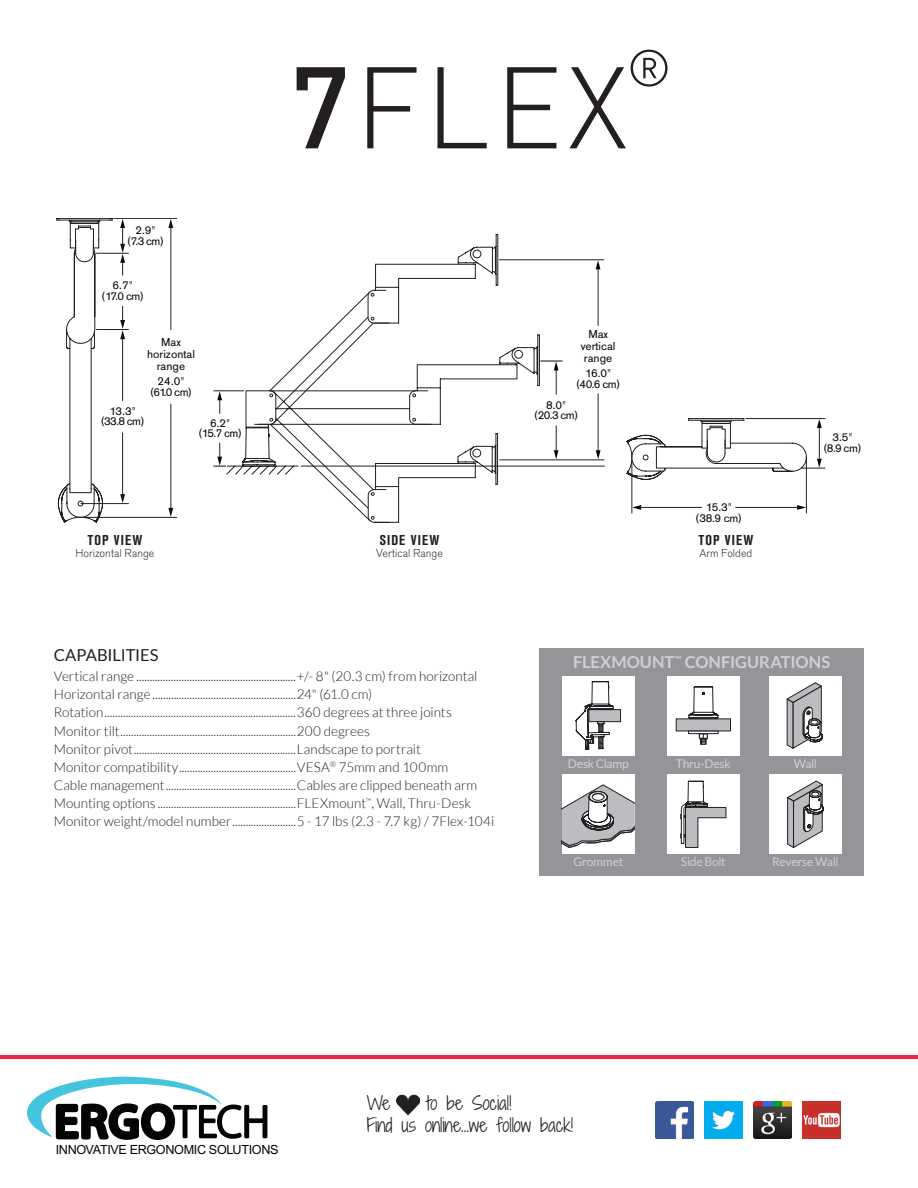
<style>
.page{position:relative;width:918px;height:1188px;background:#fff}
.page>*{position:absolute;margin:0;border:0;box-sizing:border-box;transform-origin:0 0}
.t1{font:300 114px "DIN";color:#231f20}
.t2{font:300 51px "DIN";color:#231f20}
.t3{font:18px "Shadows Into Light Two";color:#231f20}
.t4{font:700 16.5px "Lato";color:#cfd0d2}
.t5{font:16.5px "Lato";letter-spacing:-.005em;color:#231f20}
.t6{font:15px "A Grotesk Mdm Cnd";letter-spacing:.075em;color:#231f20}
.t7{font:300 13.5px "Lato";color:#231f20}
.t8{font:12.6px "Arial";letter-spacing:-.025em;color:#040503}
.t9{font:12px/10.5px "A Grotesk Rgl";color:#040503;text-align:center}
.t10{font:12px "Lato";letter-spacing:-.015em;color:#cfd0d2}
.t11{font:12px "A Grotesk Lgt";color:#231f20}
.s1{font-weight:500}
</style>
<div class="page">
<hr style="left:636px;top:507px;width:66px;height:1px;background:#231f20">
<hr style="left:736px;top:507px;width:66px;height:1px;background:#231f20">
<hr style="left:632px;top:462px;width:1px;height:51px;background:#231f20">
<hr style="left:806px;top:457px;width:1px;height:56px;background:#231f20">
<svg style="left:797px;top:505px;width:9px;height:5px"></svg>
<svg style="left:632px;top:505px;width:9px;height:5px"></svg>
<svg style="left:627px;top:418px;width:199px;height:62px"></svg>
<svg style="left:214px;top:234px;width:391px;height:289px"></svg>
<svg style="left:56px;top:218px;width:121px;height:305px"></svg>
<div style="left:540px;top:648px;width:324px;height:227px;background:#939598"></div>
<div style="left:562px;top:676px;width:73px;height:79px;background:#fff"></div>
<div style="left:769px;top:775px;width:73px;height:79px;background:#fff"></div>
<div style="left:667px;top:676px;width:73px;height:79px;background:#fff"></div>
<div style="left:769px;top:676px;width:73px;height:79px;background:#fff"></div>
<div style="left:667px;top:775px;width:73px;height:79px;background:#fff"></div>
<svg style="left:576px;top:681px;width:45px;height:69px"></svg>
<svg style="left:676px;top:686px;width:55px;height:59px"></svg>
<svg style="left:786px;top:682px;width:37px;height:67px"></svg>
<svg style="left:787px;top:780px;width:37px;height:68px"></svg>
<svg style="left:680px;top:781px;width:46px;height:67px"></svg>
<div style="left:562px;top:775px;width:73px;height:79px;background:#fff"></div>
<svg style="left:562px;top:785px;width:73px;height:63px"></svg>
<hr style="left:0;top:1055px;width:918px;height:3px;background:#f02345">
<svg style="left:27px;top:1076px;width:240px;height:64px"></svg>
<img style="left:656px;top:1101px;width:37px;height:38px">
<img style="left:705px;top:1101px;width:37px;height:38px">
<img style="left:754px;top:1101px;width:38px;height:38px">
<img style="left:803px;top:1101px;width:38px;height:38px">
<img style="left:396px;top:1094px;width:24px;height:22px">
<p class="t9" style="left:128px;top:226px;width:37px">2.9" (7.3 cm)</p>
<p class="t9" style="left:102px;top:281px;width:42px">6.7" (17.0 cm)</p>
<p class="t9" style="left:147px;top:337px;width:49px;line-height:12px">Max horizontal range</p>
<p class="t9" style="left:151px;top:377px;width:42px">24.0" (61.0 cm)</p>
<p class="t9" style="left:101px;top:407px;width:44px">13.3" (33.8 cm)</p>
<p class="t6" style="left:87px;top:531px;width:57px">TOP VIEW</p>
<p class="t11" style="left:75px;top:549px;width:81px">Horizontal Range</p>
<p class="t9" style="left:199px;top:418px;width:44px">6.2" (15.7 cm)</p>
<p class="t2" style="left:626px;top:37px;width:47px">®</p>
<p class="t1" style="left:289px;top:37px;width:340px"><span class="s1">7</span>FLEX</p>
<p class="t6" style="left:380px;top:531px;width:61px">SIDE VIEW</p>
<p class="t11" style="left:376px;top:549px;width:68px">Vertical Range</p>
<p class="t9" style="left:581px;top:329px;width:36px;line-height:12px">Max vertical range</p>
<p class="t9" style="left:577px;top:369px;width:44px">16.0" (40.6 cm)</p>
<p class="t9" style="left:535px;top:400px;width:44px">8.0" (20.3 cm)</p>
<p class="t9" style="left:696px;top:503px;width:47px">15.3" (38.9 cm)</p>
<p class="t6" style="left:698px;top:531px;width:57px">TOP VIEW</p>
<p class="t11" style="left:699px;top:549px;width:54px">Arm Folded</p>
<p class="t9" style="left:824px;top:433px;width:38px">3.5" (8.9 cm)</p>
<p class="t5" style="left:54px;top:646px;width:106px">CAPABILITIES</p>
<p class="t7" style="left:54px;top:669px;width:425px">Vertical range ............................................................+/- 8" (20.3 cm) from horizontal</p>
<p class="t7" style="left:54px;top:687px;width:320px">Horizontal range ......................................................24" (61.0 cm)</p>
<p class="t7" style="left:54px;top:705px;width:400px">Rotation........................................................................360 degrees at three joints</p>
<p class="t7" style="left:54px;top:724px;width:318px">Monitor tilt..................................................................200 degrees</p>
<p class="t7" style="left:54px;top:742px;width:369px">Monitor pivot.............................................................Landscape to portrait</p>
<p class="t7" style="left:54px;top:760px;width:396px">Monitor compatibility............................................VESA<sup>®</sup> 75mm and 100mm</p>
<p class="t7" style="left:54px;top:778px;width:425px">Cable management.................................................Cables are clipped beneath arm</p>
<p class="t7" style="left:54px;top:796px;width:419px">Mounting options ....................................................FLEXmount<sup>™</sup>, Wall, Thru-Desk</p>
<p class="t7" style="left:54px;top:814px;width:442px">Monitor weight/model number........................5 - 17 lbs (2.3 - 7.7 kg) / 7Flex-104i</p>
<p class="t4" style="left:573px;top:653px;width:259px">FLEXMOUNT<sup>™</sup> CONFIGURATIONS</p>
<p class="t10" style="left:568px;top:757px;width:62px">Desk Clamp</p>
<p class="t10" style="left:676px;top:757px;width:56px">Thru-Desk</p>
<p class="t10" style="left:794px;top:757px;width:25px">Wall</p>
<p class="t10" style="left:574px;top:855px;width:51px">Grommet</p>
<p class="t10" style="left:681px;top:855px;width:46px">Side Bolt</p>
<p class="t10" style="left:772px;top:855px;width:68px">Reverse Wall</p>
<p class="t8" style="left:56px;top:1143px;width:224px">INNOVATIVE ERGONOMIC SOLUTIONS</p>
<p class="t3" style="left:367px;top:1090px;width:25px">We</p>
<p class="t3" style="left:426px;top:1090px;width:87px">to be Social!</p>
<p class="t3" style="left:367px;top:1112px;width:208px">Find us online...we follow back!</p>
</div>
